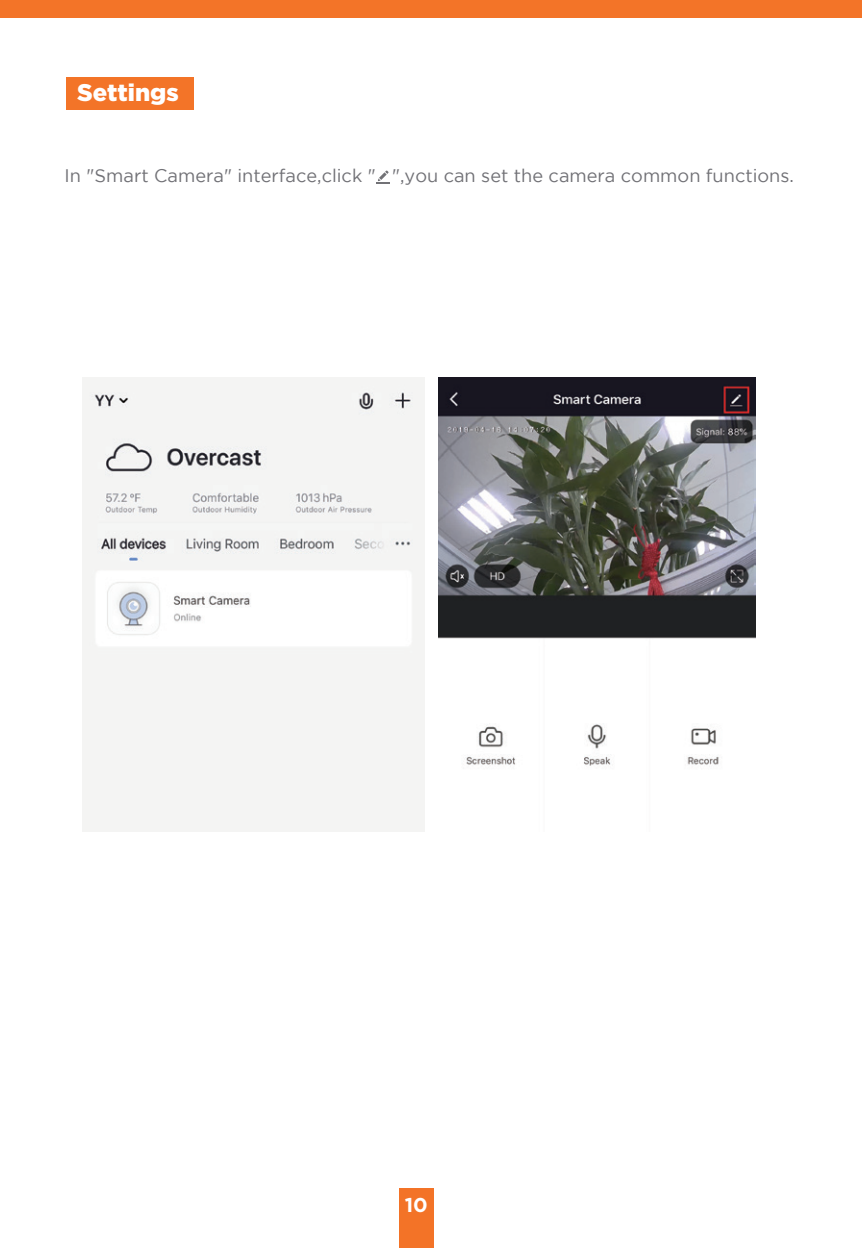
<style>
.page{position:relative;width:862px;height:1248px;background:#fff}
.page>*{position:absolute;margin:0;border:0;box-sizing:border-box;transform-origin:0 0}
.t1{font:900 24px "Gotham";color:#fff}
.t2{font:700 20px "Gotham";color:#fff}
.t3{font:18px "Gotham";color:#717176}
</style>
<div class="page">
<img style="left:438px;top:378px;width:318px;height:388px">
<img style="left:83px;top:378px;width:342px;height:453px">
<div style="left:0;top:0;width:862px;height:17px;background:#f37428"></div>
<div style="left:399px;top:1188px;width:35px;height:59px;background:#f37327"></div>
<svg style="left:376px;top:170px;width:13px;height:13px"></svg>
<div style="left:66px;top:77px;width:128px;height:33px;background:#f37428"></div>
<h1 class="t1" style="left:77px;top:78px;width:103px">Settings</h1>
<p class="t3" style="left:65px;top:166px;width:731px">In "Smart Camera" interface,click " ",you can set the camera common functions.</p>
<p class="t2" style="left:405px;top:1192px;width:25px">10</p>
</div>
